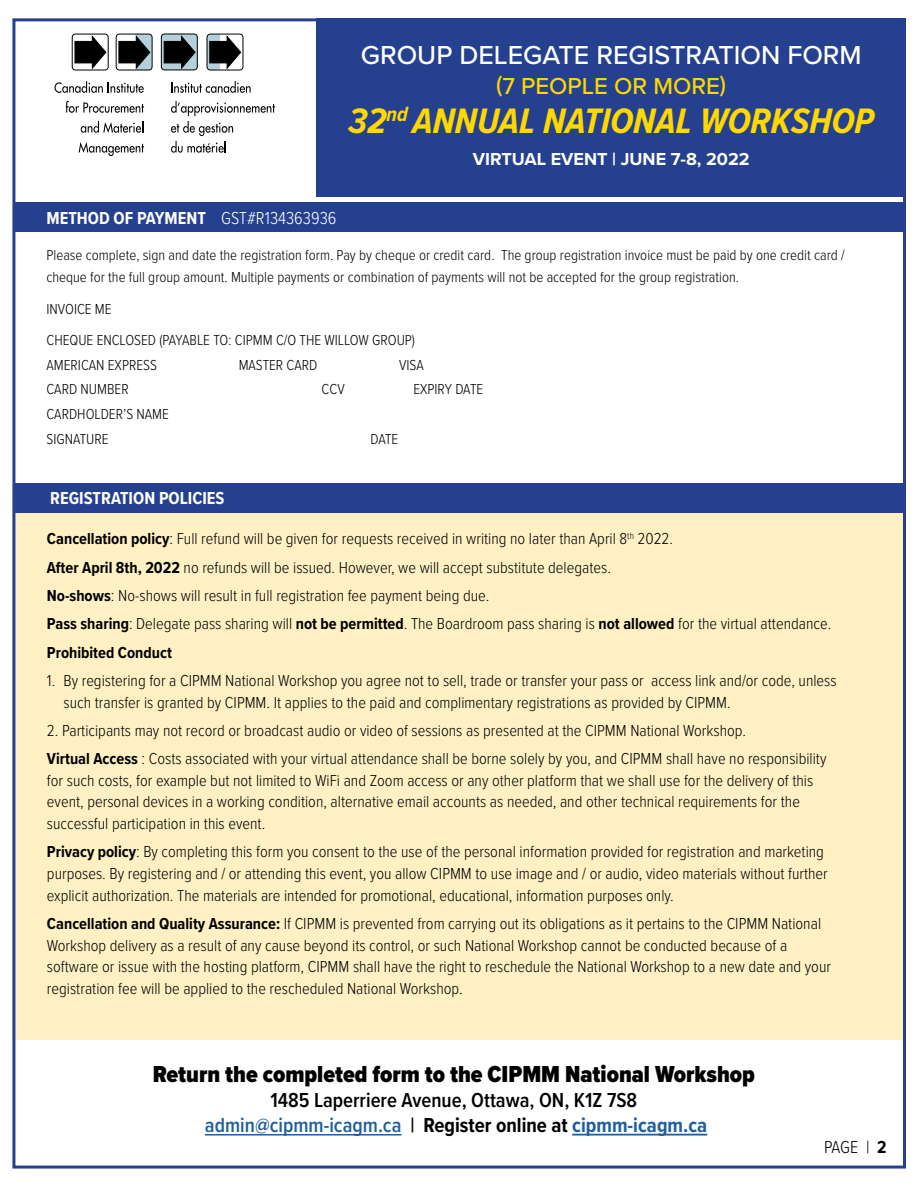
<style>
.page{position:relative;width:918px;height:1188px;background:#fff}
.page>*{position:absolute;margin:0;border:0;box-sizing:border-box;transform-origin:0 0}
.t1{font:italic 700 36.75px "Proxima Nova Cond";color:#ffd800}
.t2{font:500 27px "Proxima Nova";color:#fff}
.t3{font:900 24px "Proxima Nova Cond";color:#000}
.t4{font:500 24px "Proxima Nova";color:#ffd800}
.t5{font:600 21px/24.6px "Proxima Nova Cond";color:#000;text-align:center}
.t6{font:700 18px "Proxima Nova Cond";color:#fff}
.t7{font:700 18px "Proxima Nova";color:#fff}
.t8{font:300 18px "Proxima Nova Cond";color:#000}
.t9{font:300 16.5px/21.6px "Proxima Nova Cond";color:#000}
.t10{font:300 15px/22.5px "Proxima Nova Cond";color:#000}
.s1{font-weight:300}
.s2{font-weight:700}
.s3{font-weight:700;color:#000101}
.s4{color:#215e9e}
.s5{font-weight:700;color:#215e9e}
</style>
<div class="page">
<div style="left:12px;top:489px;width:892px;height:551px;background:#fff1c4"></div>
<div style="left:13px;top:202px;width:892px;height:30px;background:#25408f"></div>
<div style="left:13px;top:483px;width:892px;height:30px;background:#25408f"></div>
<hr style="left:205px;top:1134px;width:196px;height:2px;background:#215e9e">
<hr style="left:572px;top:1134px;width:135px;height:2px;background:#215e9e">
<svg style="left:55px;top:81px;width:89px;height:12px"></svg>
<svg style="left:66px;top:101px;width:78px;height:12px"></svg>
<svg style="left:81px;top:121px;width:62px;height:12px"></svg>
<svg style="left:79px;top:142px;width:65px;height:14px"></svg>
<svg style="left:172px;top:81px;width:79px;height:12px"></svg>
<svg style="left:116px;top:34px;width:36px;height:36px"></svg>
<svg style="left:72px;top:34px;width:36px;height:36px"></svg>
<div style="left:72px;top:34px;width:36px;height:36px;border:1px solid #000;border-radius:3px"></div>
<svg style="left:75px;top:36px;width:31px;height:32px"></svg>
<div style="left:116px;top:34px;width:36px;height:36px;border:1px solid #000;border-radius:3px"></div>
<svg style="left:119px;top:34px;width:33px;height:36px"></svg>
<div style="left:207px;top:34px;width:36px;height:36px;border:1px solid #000;border-radius:3px"></div>
<svg style="left:207px;top:34px;width:34px;height:36px"></svg>
<svg style="left:161px;top:34px;width:36px;height:36px"></svg>
<div style="left:161px;top:34px;width:36px;height:36px;border:1px solid #000;border-radius:3px"></div>
<svg style="left:164px;top:36px;width:31px;height:32px"></svg>
<svg style="left:171px;top:101px;width:104px;height:52px"></svg>
<div style="left:316px;top:18px;width:590px;height:179px;background:#25408f"></div>
<h2 class="t2" style="left:361px;top:35px;width:503px">GROUP DELEGATE REGISTRATION FORM</h2>
<h3 class="t4" style="left:496px;top:68px;width:231px">(7 PEOPLE OR MORE)</h3>
<h1 class="t1" style="left:349px;top:94px;width:527px">32<sup>nd</sup> ANNUAL NATIONAL WORKSHOP</h1>
<p class="t7" style="left:473px;top:146px;width:278px">VIRTUAL EVENT | JUNE 7-8, 2022</p>
<p class="t6" style="left:46px;top:205px;width:292px">METHOD OF PAYMENT <span class="s1">GST#R134363936</span></p>
<p class="t10" style="left:46px;top:243px;width:800px">Please complete, sign and date the registration form. Pay by cheque or credit card. The group registration invoice must be paid by one credit card / cheque for the full group amount. Multiple payments or combination of payments will not be accepted for the group registration.</p>
<p class="t10" style="left:46px;top:292px;width:370px;line-height:31.3px">INVOICE ME<br>CHEQUE ENCLOSED (PAYABLE TO: CIPMM C/O THE WILLOW GROUP)</p>
<p class="t10" style="left:46px;top:353px;width:112px">AMERICAN EXPRESS</p>
<p class="t10" style="left:239px;top:353px;width:80px">MASTER CARD</p>
<p class="t10" style="left:399px;top:353px;width:26px">VISA</p>
<p class="t10" style="left:46px;top:377px;width:84px">CARD NUMBER</p>
<p class="t10" style="left:322px;top:377px;width:25px">CCV</p>
<p class="t10" style="left:413px;top:377px;width:71px">EXPIRY DATE</p>
<p class="t10" style="left:46px;top:401px;width:124px;line-height:24.6px">CARDHOLDER’S NAME<br>SIGNATURE</p>
<p class="t10" style="left:371px;top:427px;width:29px">DATE</p>
<p class="t6" style="left:50px;top:485px;width:176px">REGISTRATION POLICIES</p>
<p class="t9" style="left:47px;top:524px;width:786px;line-height:28.3px"><span class="s2">Cancellation policy</span>: Full refund will be given for requests received in writing no later than April 8<sup>th</sup> 2022.<br><span class="s2">After April 8th, 2022</span> no refunds will be issued. However, we will accept substitute delegates.<br><span class="s2">No-shows</span>: No-shows will result in full registration fee payment being due.<br><span class="s2">Pass sharing</span>: Delegate pass sharing will <span class="s2">not be permitted</span>. The Boardroom pass sharing is <span class="s2">not allowed</span> for the virtual attendance.<br><span class="s2">Prohibited Conduct</span></p>
<p class="t9" style="left:63px;top:669px;width:775px;text-indent:-16px">1. By registering for a CIPMM National Workshop you agree not to sell, trade or transfer your pass or access link and/or code, unless such transfer is granted by CIPMM. It applies to the paid and complimentary registrations as provided by CIPMM.</p>
<p class="t9" style="left:47px;top:715px;width:781px;line-height:28.3px">2. Participants may not record or broadcast audio or video of sessions as presented at the CIPMM National Workshop.<br><span class="s2">Virtual Access</span> : Costs associated with your virtual attendance shall be borne solely by you, and CIPMM shall have no responsibility</p>
<p class="t9" style="left:47px;top:769px;width:768px">for such costs, for example but not limited to WiFi and Zoom access or any other platform that we shall use for the delivery of this event, personal devices in a working condition, alternative email accounts as needed, and other technical requirements for the successful participation in this event.</p>
<p class="t9" style="left:47px;top:840px;width:782px"><span class="s2">Privacy policy</span>: By completing this form you consent to the use of the personal information provided for registration and marketing purposes. By registering and / or attending this event, you allow CIPMM to use image and / or audio, video materials without further explicit authorization. The materials are intended for promotional, educational, information purposes only.</p>
<p class="t9" style="left:47px;top:912px;width:786px"><span class="s3">Cancellation and Quality Assurance:</span> If CIPMM is prevented from carrying out its obligations as it pertains to the CIPMM National Workshop delivery as a result of any cause beyond its control, or such National Workshop cannot be conducted because of a software or issue with the hosting platform, CIPMM shall have the right to reschedule the National Workshop to a new date and your registration fee will be applied to the rescheduled National Workshop.</p>
<h3 class="t3" style="left:153px;top:1057px;width:603px">Return the completed form to the CIPMM National Workshop</h3>
<p class="t5" style="left:205px;top:1087px;width:504px">1485 Laperriere Avenue, Ottawa, ON, K1Z 7S8 <span class="s4">admin@cipmm-icagm.ca</span> | <span class="s2">Register online at</span> <span class="s5">cipmm-icagm.ca</span></p>
<p class="t8" style="left:824px;top:1133px;width:64px">PAGE | <span class="s2">2</span></p>
</div>
